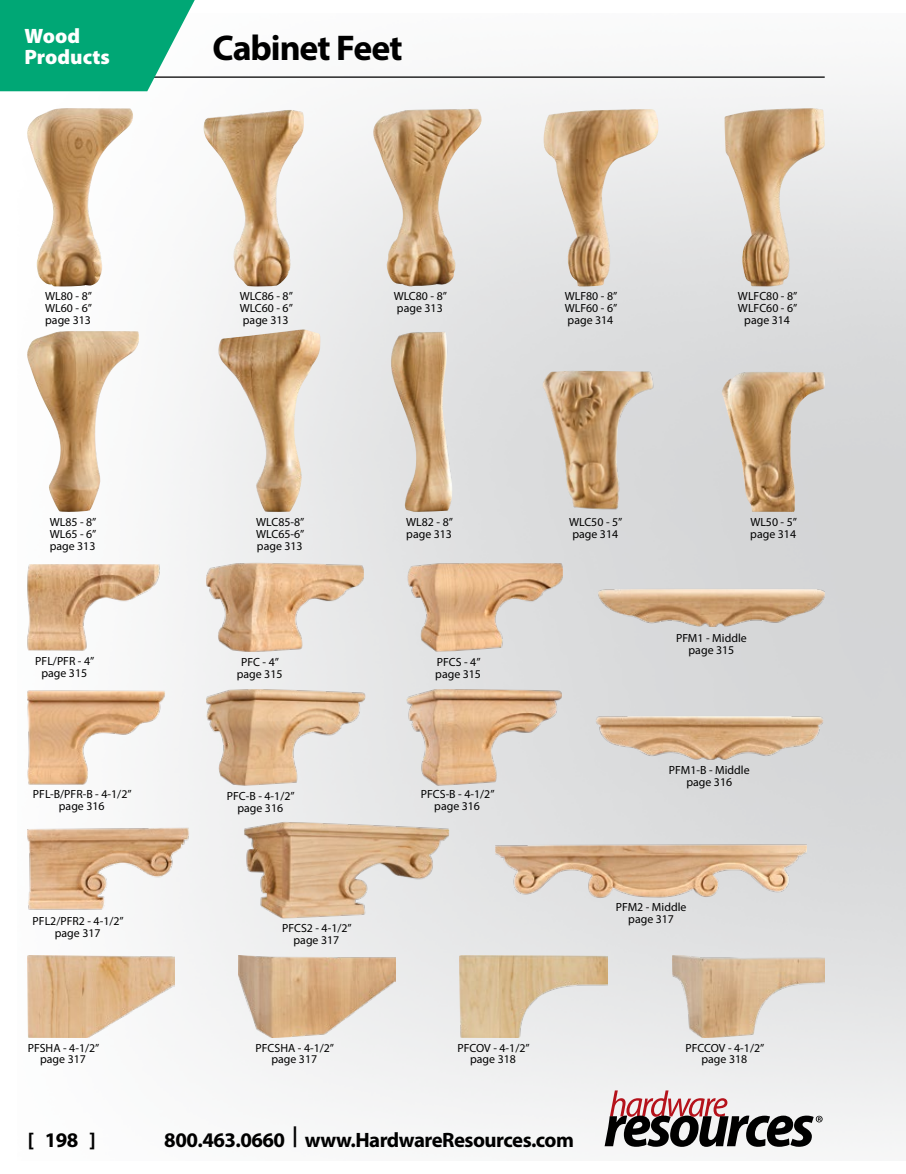
<style>
.page{position:relative;width:906px;height:1174px;background:#fff}
.page>*{position:absolute;margin:0;border:0;box-sizing:border-box;transform-origin:0 0}
.t1{font:700 35.85px "Myriad Pro";letter-spacing:-.03em;color:#000}
.t2{font:700 20.85px "Myriad Pro";letter-spacing:-.025em;color:#000}
.t3{font:900 20.85px/20.9px "Myriad Pro";color:#fff}
.t4{font:11.85px/11.9px "Myriad Pro";color:#000;text-align:center}
</style>
<div class="page">
<img style="left:18px;top:76px;width:888px;height:1071px">
<hr style="left:99px;top:76px;width:725px;height:2px;background:#000">
<img style="left:244px;top:821px;width:205px;height:97px">
<img style="left:495px;top:842px;width:312px;height:56px">
<img style="left:27px;top:827px;width:164px;height:85px">
<img style="left:598px;top:587px;width:227px;height:40px">
<img style="left:407px;top:563px;width:156px;height:88px">
<img style="left:206px;top:563px;width:158px;height:89px">
<img style="left:27px;top:564px;width:135px;height:86px">
<img style="left:720px;top:371px;width:105px;height:141px">
<img style="left:542px;top:371px;width:111px;height:138px">
<img style="left:371px;top:109px;width:111px;height:177px">
<img style="left:203px;top:110px;width:101px;height:176px">
<img style="left:25px;top:108px;width:110px;height:178px">
<img style="left:389px;top:331px;width:64px;height:181px">
<img style="left:218px;top:329px;width:103px;height:183px">
<img style="left:26px;top:331px;width:114px;height:181px">
<img style="left:724px;top:108px;width:101px;height:178px">
<img style="left:543px;top:109px;width:117px;height:177px">
<img style="left:206px;top:689px;width:159px;height:96px">
<img style="left:407px;top:689px;width:154px;height:96px">
<img style="left:595px;top:714px;width:228px;height:46px">
<img style="left:27px;top:690px;width:138px;height:94px">
<img style="left:238px;top:955px;width:158px;height:82px">
<img style="left:460px;top:955px;width:148px;height:82px">
<img style="left:672px;top:955px;width:153px;height:82px">
<img style="left:27px;top:955px;width:147px;height:82px">
<svg style="left:0;top:0;width:204px;height:91px;background:#26b389"></svg>
<svg style="left:604px;top:1090px;width:218px;height:56px"></svg>
<h2 class="t3" style="left:24px;top:25px;width:87px">Wood<br>Products</h2>
<h1 class="t1" style="left:212px;top:24px;width:192px">Cabinet Feet</h1>
<p class="t4" style="left:45px;top:290px;width:48px;text-align:justify">WL80 - 8” WL60 - 6” page 313</p>
<p class="t4" style="left:394px;top:290px;width:55px;text-align:left">WLC80 - 8” page 313</p>
<p class="t4" style="left:240px;top:290px;width:55px;text-align:justify">WLC86 - 8” WLC60 - 6” page 313</p>
<p class="t4" style="left:565px;top:290px;width:54px;text-align:justify">WLF80 - 8” WLF60 - 6” page 314</p>
<p class="t4" style="left:738px;top:290px;width:61px">WLFC80 - 8”<br>WLFC60 - 6” page 314</p>
<p class="t4" style="left:50px;top:516px;width:48px;text-align:justify">WL85 - 8” WL65 - 6” page 313</p>
<p class="t4" style="left:406px;top:516px;width:48px;text-align:left">WL82 - 8” page 313</p>
<p class="t4" style="left:256px;top:516px;width:50px;text-align:justify">WLC85-8” WLC65-6” page 313</p>
<p class="t4" style="left:569px;top:516px;width:55px;text-align:left">WLC50 - 5” page 314</p>
<p class="t4" style="left:750px;top:516px;width:48px;text-align:left">WL50 - 5” page 314</p>
<p class="t4" style="left:35px;top:654px;width:61px">PFL/PFR - 4” page 315</p>
<p class="t4" style="left:435px;top:655px;width:47px;text-align:left">PFCS - 4” page 315</p>
<p class="t4" style="left:237px;top:656px;width:47px">PFC - 4” page 315</p>
<p class="t4" style="left:33px;top:787px;width:100px">PFL-B/PFR-B - 4-1/2” page 316</p>
<p class="t4" style="left:421px;top:787px;width:75px">PFCS-B - 4-1/2” page 316</p>
<p class="t4" style="left:227px;top:789px;width:69px">PFC-B - 4-1/2” page 316</p>
<p class="t4" style="left:33px;top:915px;width:93px">PFL2/PFR2 - 4-1/2” page 317</p>
<p class="t4" style="left:282px;top:921px;width:71px">PFCS2 - 4-1/2” page 317</p>
<p class="t4" style="left:676px;top:632px;width:72px">PFM1 - Middle page 315</p>
<p class="t4" style="left:669px;top:764px;width:82px">PFM1-B - Middle page 316</p>
<p class="t4" style="left:616px;top:901px;width:72px">PFM2 - Middle page 317</p>
<p class="t4" style="left:28px;top:1041px;width:73px">PFSHA - 4-1/2” page 317</p>
<p class="t4" style="left:255px;top:1041px;width:80px">PFCSHA - 4-1/2” page 317</p>
<p class="t4" style="left:457px;top:1041px;width:74px">PFCOV - 4-1/2” page 318</p>
<p class="t4" style="left:685px;top:1041px;width:80px">PFCCOV - 4-1/2” page 318</p>
<h2 class="t2" style="left:28px;top:1126px;width:69px">[ 198 ]</h2>
<h2 class="t2" style="left:164px;top:1126px;width:411px">800.463.0660 | www.HardwareResources.com</h2>
</div>
